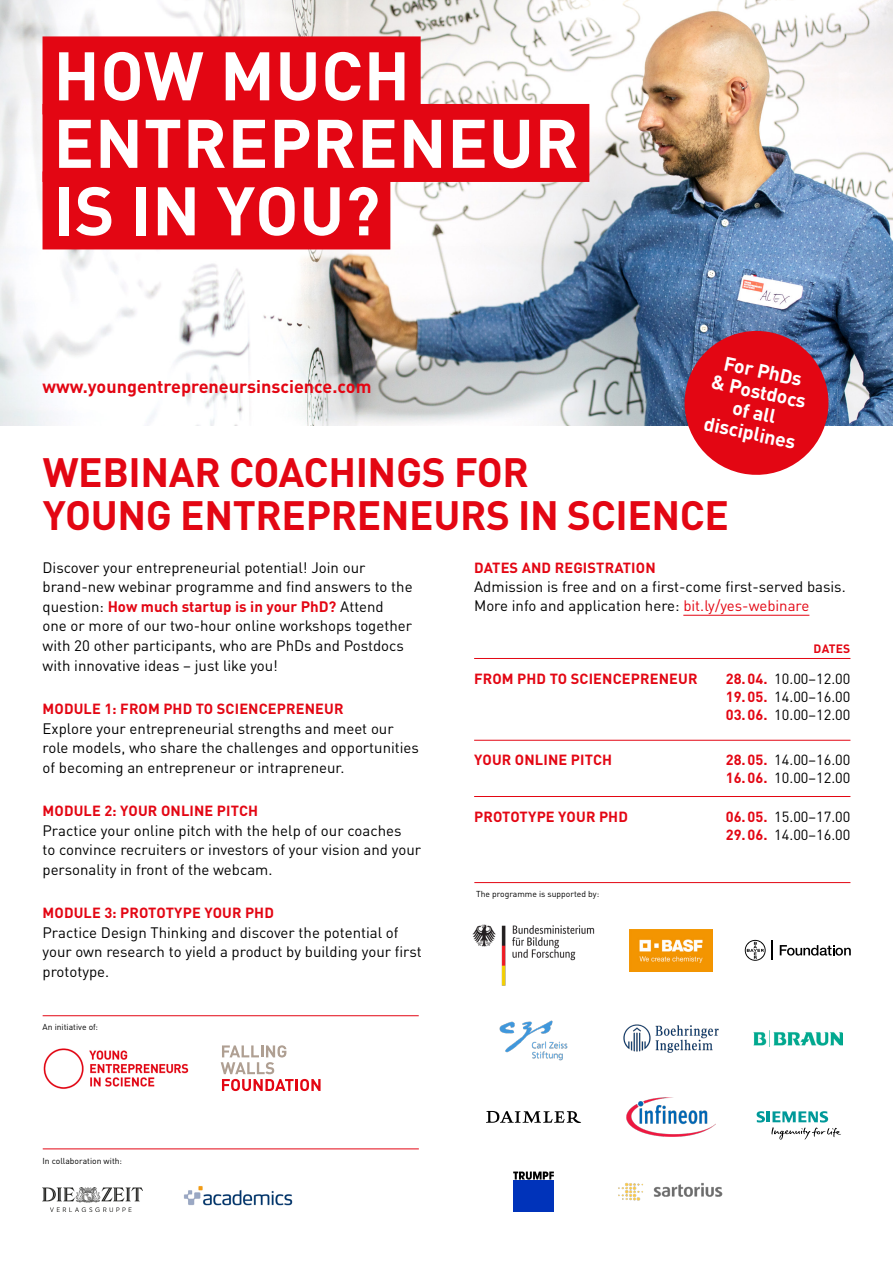
<style>
.page{position:relative;width:893px;height:1263px;background:#fff}
.page>*{position:absolute;margin:0;border:0;box-sizing:border-box;transform-origin:0 0}
.t1{font:700 67.5px/67.5px "DINOT";letter-spacing:.01em;color:#fff}
.t2{font:700 40.5px/43.5px "DINOT";letter-spacing:-.01em;color:#e30613}
.t3{font:700 19.5px/21px "DINOT";color:#fff;text-align:center}
.t4{font:700 18px "DINOT";color:#e30613}
.t5{font:15px/19.5px "DINOT";color:#000}
.t6{font:700 14.55px "DINOT";letter-spacing:.01em;color:#e30613}
.t7{font:14.55px/18px "DINOT";color:#000}
.t8{font:700 12px "DINOT";letter-spacing:.015em;color:#e30613}
.t9{font:8.55px "DINOT";color:#000}
.s1{font-weight:700;color:#e30613}
.s2{color:#e30613}
</style>
<div class="page">
<img style="left:0;top:0;width:893px;height:425px">
<img style="left:472px;top:924px;width:123px;height:62px">
<hr style="left:43px;top:1015px;width:376px;height:1px;background:#e30613">
<hr style="left:474px;top:882px;width:376px;height:1px;background:#e30613">
<hr style="left:43px;top:1148px;width:376px;height:1px;background:#e30613">
<img style="left:618px;top:1182px;width:104px;height:19px">
<div style="left:513px;top:1180px;width:41px;height:32px;background:#0033ba"></div>
<svg style="left:513px;top:1171px;width:41px;height:8px"></svg>
<img style="left:42px;top:1187px;width:100px;height:25px">
<img style="left:184px;top:1186px;width:109px;height:20px">
<svg style="left:221px;top:1045px;width:100px;height:46px"></svg>
<svg style="left:745px;top:940px;width:21px;height:21px"></svg>
<svg style="left:772px;top:941px;width:1px;height:19px"></svg>
<svg style="left:780px;top:945px;width:71px;height:10px"></svg>
<img style="left:629px;top:929px;width:83px;height:42px">
<svg style="left:486px;top:1111px;width:95px;height:12px"></svg>
<img style="left:499px;top:1020px;width:69px;height:41px">
<svg style="left:757px;top:1111px;width:84px;height:28px"></svg>
<img style="left:626px;top:1097px;width:89px;height:39px">
<img style="left:623px;top:1024px;width:96px;height:29px">
<img style="left:754px;top:1031px;width:88px;height:15px">
<img style="left:43px;top:1048px;width:146px;height:41px">
<svg style="left:678px;top:324px;width:157px;height:151px;background:#c83849"></svg>
<hr style="left:683px;top:615px;width:126px;height:1px;background:#e30613">
<hr style="left:474px;top:658px;width:376px;height:1px;background:#e30613">
<hr style="left:474px;top:740px;width:376px;height:1px;background:#e30613">
<hr style="left:474px;top:796px;width:376px;height:1px;background:#e30613">
<div style="left:43px;top:36px;width:378px;height:78px;background:#e30613"></div>
<div style="left:43px;top:104px;width:546px;height:78px;background:#e30613"></div>
<div style="left:43px;top:171px;width:347px;height:78px;background:#e30613"></div>
<h1 class="t1" style="left:53px;top:40px;width:527px">HOW MUCH<br>ENTREPRENEUR<br>IS IN YOU?</h1>
<p class="t4" style="left:43px;top:375px;width:330px">www.youngentrepreneursinscience.com</p>
<h3 class="t3" style="left:718px;top:350px;width:98px;rotate:12deg">For PhDs &amp; Postdocs of all disciplines</h3>
<h2 class="t2" style="left:43px;top:449px;width:688px">WEBINAR COACHINGS FOR<br>YOUNG ENTREPRENEURS IN SCIENCE</h2>
<p class="t5" style="left:43px;top:557px;width:372px">Discover your entrepreneurial potential! Join our brand-new webinar programme and find answers to the question: <span class="s1">How much startup is in your PhD?</span> Attend<br>one or more of our two-hour online workshops together with 20 other participants, who are PhDs and Postdocs with innovative ideas – just like you!</p>
<p class="t6" style="left:43px;top:699px;width:302px">MODULE 1: FROM PHD TO SCIENCEPRENEUR</p>
<p class="t5" style="left:43px;top:718px;width:378px">Explore your entrepreneurial strengths and meet our role models, who share the challenges and opportunities of becoming an entrepreneur or intrapreneur.</p>
<p class="t6" style="left:43px;top:801px;width:217px">MODULE 2: YOUR ONLINE PITCH</p>
<p class="t5" style="left:43px;top:820px;width:380px">Practice your online pitch with the help of our coaches<br>to convince recruiters or investors of your vision and your personality in front of the webcam.</p>
<p class="t6" style="left:43px;top:903px;width:233px">MODULE 3: PROTOTYPE YOUR PHD</p>
<p class="t5" style="left:43px;top:922px;width:381px">Practice Design Thinking and discover the potential of your own research to yield a product by building your first prototype.</p>
<p class="t9" style="left:43px;top:1022px;width:57px">An initiative of:</p>
<p class="t9" style="left:43px;top:1155px;width:81px">In collaboration with:</p>
<p class="t6" style="left:474px;top:558px;width:183px">DATES AND REGISTRATION</p>
<p class="t5" style="left:474px;top:576px;width:373px;line-height:19px">Admission is free and on a first-come first-served basis.<br>More info and application here: <span class="s2">bit.ly/yes-webinare</span></p>
<p class="t8" style="left:814px;top:641px;width:38px">DATES</p>
<p class="t6" style="left:474px;top:669px;width:225px">FROM PHD TO SCIENCEPRENEUR</p>
<p class="t7" style="left:726px;top:669px;width:126px;text-align:justify"><span class="s1">28.04.</span> 10.00–12.00<br><span class="s1">19.05.</span> 14.00–16.00<br><span class="s1">03.06.</span> 10.00–12.00</p>
<p class="t6" style="left:474px;top:750px;width:139px">YOUR ONLINE PITCH</p>
<p class="t7" style="left:726px;top:751px;width:126px"><span class="s1">28.05.</span> 14.00–16.00<br><span class="s1">16.06.</span> 10.00–12.00</p>
<p class="t6" style="left:474px;top:807px;width:155px">PROTOTYPE YOUR PHD</p>
<p class="t7" style="left:726px;top:807px;width:126px"><span class="s1">06.05.</span> 15.00–17.00<br><span class="s1">29.06.</span> 14.00–16.00</p>
<p class="t9" style="left:476px;top:888px;width:125px">The programme is supported by:</p>
</div>
